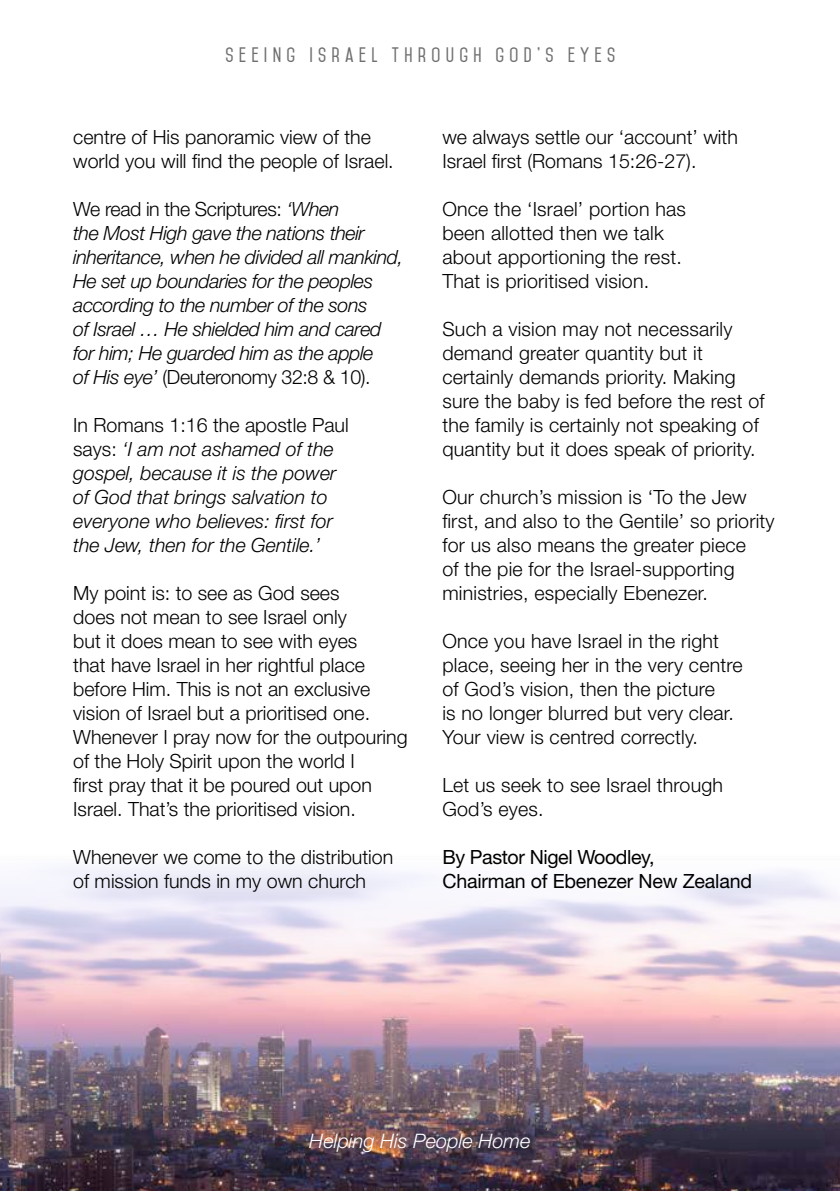
<style>
.page{position:relative;width:840px;height:1191px;background:#fff}
.page>*{position:absolute;margin:0;border:0;box-sizing:border-box;transform-origin:0 0}
.t1{font:italic 300 20px "Helvetica Neue LT Std";color:#fff}
.t2{font:300 19.6px/24px "Helvetica Neue LT Std";letter-spacing:.01em;color:#000}
.t3{font:italic 300 19.6px/24px "Helvetica Neue LT Std";letter-spacing:-.02em;color:#000}
.t4{font:italic 300 19.6px/24px "Helvetica Neue LT Std";color:#000}
.t5{font:19.6px/24px "Helvetica Neue LT Std";letter-spacing:-.01em;color:#000}
.t6{font:600 18px "Mohave";letter-spacing:.29em;color:#706f6f}
.s1{font-style:normal}
</style>
<div class="page">
<img style="left:0;top:866px;width:839px;height:325px">
<p class="t6" style="left:225px;top:44px;width:391px">SEEING ISRAEL THROUGH GOD’S EYES</p>
<p class="t2" style="left:73px;top:125px;width:322px">centre of His panoramic view of the world you will find the people of Israel.</p>
<p class="t3" style="left:73px;top:197px;width:331px"><span class="s1">We read in the Scriptures:</span> ‘When<br>the Most High gave the nations their inheritance, when he divided all mankind, He set up boundaries for the peoples according to the number of the sons<br>of Israel … He shielded him and cared for him; He guarded him as the apple<br>of His eye’ <span class="s1">(Deuteronomy 32:8 &amp; 10).</span></p>
<p class="t4" style="left:73px;top:413px;width:277px"><span class="s1">In Romans 1:16 the apostle Paul says:</span> ‘I am not ashamed of the gospel, because it is the power of God that brings salvation to everyone who believes: first for the Jew, then for the Gentile.’</p>
<p class="t2" style="left:73px;top:580px;width:336px">My point is: to see as God sees<br>does not mean to see Israel only<br>but it does mean to see with eyes<br>that have Israel in her rightful place before Him. This is not an exclusive vision of Israel but a prioritised one.<br>Whenever I pray now for the outpouring of the Holy Spirit upon the world I<br>first pray that it be poured out upon Israel. That’s the prioritised vision.</p>
<p class="t2" style="left:73px;top:844px;width:321px">Whenever we come to the distribution of mission funds in my own church</p>
<p class="t2" style="left:442px;top:124px;width:297px">we always settle our ‘account’ with<br>Israel first (Romans 15:26-27).</p>
<p class="t2" style="left:442px;top:196px;width:245px">Once the ‘Israel’ portion has been allotted then we talk about apportioning the rest.<br>That is prioritised vision.</p>
<p class="t2" style="left:442px;top:316px;width:323px">Such a vision may not necessarily demand greater quantity but it certainly demands priority. Making sure the baby is fed before the rest of the family is certainly not speaking of quantity but it does speak of priority.</p>
<p class="t2" style="left:442px;top:484px;width:333px">Our church’s mission is ‘To the Jew first, and also to the Gentile’ so priority for us also means the greater piece<br>of the pie for the Israel-supporting ministries, especially Ebenezer.</p>
<p class="t2" style="left:442px;top:628px;width:301px">Once you have Israel in the right place, seeing her in the very centre of God’s vision, then the picture<br>is no longer blurred but very clear.<br>Your view is centred correctly.</p>
<p class="t2" style="left:442px;top:772px;width:282px">Let us seek to see Israel through<br>God’s eyes.</p>
<p class="t5" style="left:442px;top:845px;width:311px">By Pastor Nigel Woodley,<br>Chairman of Ebenezer New Zealand</p>
<p class="t1" style="left:309px;top:1128px;width:223px">Helping His People Home</p>
</div>
